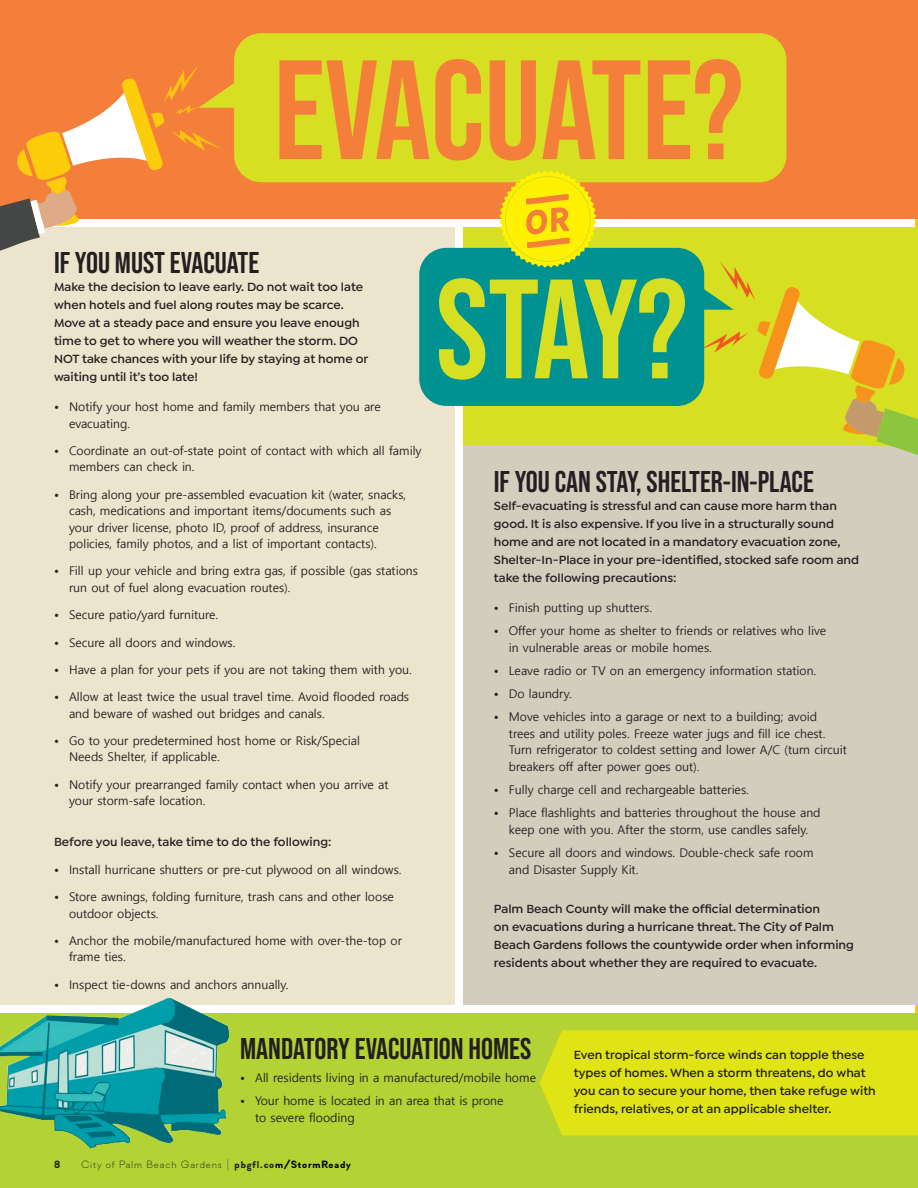
<style>
.page{position:relative;width:918px;height:1188px;background:#fff}
.page>*{position:absolute;margin:0;border:0;box-sizing:border-box;transform-origin:0 0}
.Page8_9_Subheads{font:700 141px "Bebas Neue Pro";color:#f47f3a}
.Page8_9_Subheads-2{font:700 141px "Bebas Neue Pro";color:#d6df21}
.Page8_9_Subheads-3{font:700 30px "Bebas Neue Pro";color:#231f20}
.HurricaneGuide_IsidoraCopy_8_4BOLD{font:600 12.6px/18px "Isidora Sans";color:#231f20}
.Pages8_9_BulletPoints{font:12px/16.5px "Malgun Gothic";color:#231f20}
.t1{font:300 10.5px "Soin Sans Pro";letter-spacing:.08em;color:#231f20}
.t2{font:700 10.5px "Soin Sans Pro";color:#231f20}
.s1{font-weight:100;font-size:18px}
.s2{font-weight:700}
.s3{font-weight:700;color:#000}
</style>
<div class="page">
<div style="left:0;top:1013px;width:918px;height:175px;background:#b3d234"></div>
<div style="left:540px;top:1030px;width:378px;height:105px;background:#e0e415"></div>
<div style="left:0;top:227px;width:454px;height:777px;background:#ece4cc"></div>
<div style="left:464px;top:419px;width:454px;height:585px;background:#d3cdbe"></div>
<div style="left:0;top:0;width:918px;height:218px;background:#f47f3a"></div>
<div style="left:464px;top:227px;width:454px;height:219px;background:#d6df21"></div>
<div style="left:234px;top:33px;width:552px;height:149px;background:#d6df21;border-radius:27px"></div>
<svg style="left:0;top:64px;width:242px;height:187px"></svg>
<svg style="left:690px;top:261px;width:228px;height:194px"></svg>
<div style="left:419px;top:248px;width:285px;height:158px;background:#009290;border-radius:27px"></div>
<img style="left:0;top:998px;width:229px;height:150px">
<svg style="left:499px;top:171px;width:97px;height:97px"></svg>
<p class="Page8_9_Subheads" style="left:274px;top:30px;width:471px">EVACUATE?</p>
<p class="Page8_9_Subheads-3" style="left:54px;top:245px;width:207px">IF YOU MUST EVACUATE</p>
<p class="HurricaneGuide_IsidoraCopy_8_4BOLD" style="left:54px;top:278px;width:316px">Make the decision to leave early. Do not wait too late when hotels and fuel along routes may be scarce.<br>Move at a steady pace and ensure you leave enough time to get to where you will weather the storm. DO NOT take chances with your life by staying at home or waiting until it’s too late!</p>
<p class="Pages8_9_BulletPoints" style="left:69px;top:399px;width:313px;text-indent:-15px">• Notify your host home and family members that you are evacuating.</p>
<p class="Pages8_9_BulletPoints" style="left:69px;top:442px;width:354px;text-indent:-15px">• Coordinate an out-of-state point of contact with which all family members can check in.</p>
<p class="Pages8_9_BulletPoints" style="left:69px;top:486px;width:339px;text-indent:-15px">• Bring along your pre-assembled evacuation kit (water, snacks, cash, medications and important items/documents such as your driver license, photo ID, proof of address, insurance policies, family photos, and a list of important contacts).</p>
<p class="Pages8_9_BulletPoints" style="left:69px;top:563px;width:351px;text-indent:-15px">• Fill up your vehicle and bring extra gas, if possible (gas stations run out of fuel along evacuation routes).</p>
<p class="Pages8_9_BulletPoints" style="left:54px;top:607px;width:166px">• Secure patio/yard furniture.</p>
<p class="Pages8_9_BulletPoints" style="left:54px;top:634px;width:183px">• Secure all doors and windows.</p>
<p class="Pages8_9_BulletPoints" style="left:54px;top:661px;width:359px">• Have a plan for your pets if you are not taking them with you.</p>
<p class="Pages8_9_BulletPoints" style="left:69px;top:689px;width:342px;text-indent:-15px">• Allow at least twice the usual travel time. Avoid flooded roads and beware of washed out bridges and canals.</p>
<p class="Pages8_9_BulletPoints" style="left:69px;top:733px;width:293px;text-indent:-15px">• Go to your predetermined host home or Risk/Special<br>Needs Shelter, if applicable.</p>
<p class="Pages8_9_BulletPoints" style="left:69px;top:776px;width:321px;text-indent:-15px">• Notify your prearranged family contact when you arrive at your storm-safe location.</p>
<p class="HurricaneGuide_IsidoraCopy_8_4BOLD" style="left:54px;top:833px;width:279px">Before you leave, take time to do the following:</p>
<p class="Pages8_9_BulletPoints" style="left:54px;top:861px;width:349px">• Install hurricane shutters or pre-cut plywood on all windows.</p>
<p class="Pages8_9_BulletPoints" style="left:69px;top:889px;width:326px;text-indent:-15px">• Store awnings, folding furniture, trash cans and other loose outdoor objects.</p>
<p class="Pages8_9_BulletPoints" style="left:69px;top:933px;width:334px;text-indent:-15px">• Anchor the mobile/manufactured home with over-the-top or frame ties.</p>
<p class="Pages8_9_BulletPoints" style="left:54px;top:976px;width:236px">• Inspect tie-downs and anchors annually.</p>
<p class="Page8_9_Subheads-2" style="left:436px;top:249px;width:253px">STAY?</p>
<p class="Page8_9_Subheads-3" style="left:494px;top:464px;width:321px">IF YOU CAN STAY, SHELTER-IN-PLACE</p>
<p class="HurricaneGuide_IsidoraCopy_8_4BOLD" style="left:494px;top:497px;width:367px">Self-evacuating is stressful and can cause more harm than good. It is also expensive. If you live in a structurally sound home and are not located in a mandatory evacuation zone, Shelter-In-Place in your pre-identified, stocked safe room and take the following precautions:</p>
<p class="Pages8_9_BulletPoints" style="left:494px;top:599px;width:160px">• Finish putting up shutters.</p>
<p class="Pages8_9_BulletPoints" style="left:509px;top:623px;width:319px;text-indent:-15px">• Offer your home as shelter to friends or relatives who live in vulnerable areas or mobile homes.</p>
<p class="Pages8_9_BulletPoints" style="left:494px;top:662px;width:324px">• Leave radio or TV on an emergency information station.</p>
<p class="Pages8_9_BulletPoints" style="left:494px;top:686px;width:79px">• Do laundry.</p>
<p class="Pages8_9_BulletPoints" style="left:509px;top:709px;width:339px;text-indent:-15px">• Move vehicles into a garage or next to a building; avoid<br>trees and utility poles. Freeze water jugs and fill ice chest.<br>Turn refrigerator to coldest setting and lower A/C (turn circuit breakers off after power goes out).</p>
<p class="Pages8_9_BulletPoints" style="left:494px;top:782px;width:257px">• Fully charge cell and rechargeable batteries.</p>
<p class="Pages8_9_BulletPoints" style="left:494px;top:805px;width:328px;text-align:center">• Place flashlights and batteries throughout the house and keep one with you. After the storm, use candles safely.</p>
<p class="Pages8_9_BulletPoints" style="left:509px;top:845px;width:306px;text-indent:-15px">• Secure all doors and windows. Double-check safe room and Disaster Supply Kit.</p>
<p class="HurricaneGuide_IsidoraCopy_8_4BOLD" style="left:494px;top:899px;width:362px">Palm Beach County will make the official determination<br>on evacuations during a hurricane threat. The City of Palm Beach Gardens follows the countywide order when informing residents about whether they are required to evacuate.</p>
<p class="Page8_9_Subheads-3" style="left:240px;top:1031px;width:293px">MANDATORY EVACUATION HOMES</p>
<p class="Pages8_9_BulletPoints" style="left:240px;top:1070px;width:298px">• All residents living in a manufactured/mobile home</p>
<p class="Pages8_9_BulletPoints" style="left:255px;top:1093px;width:250px;text-indent:-15px">• Your home is located in an area that is prone to severe flooding</p>
<p class="t2" style="left:54px;top:1158px;width:8px">8</p>
<p class="t1" style="left:81px;top:1158px;width:272px">City of Palm Beach Gardens <span class="s1">l</span> <span class="s2">pbgfl.co</span><span class="s3">m/StormReady</span></p>
<p class="HurricaneGuide_IsidoraCopy_8_4BOLD" style="left:574px;top:1046px;width:304px">Even tropical storm-force winds can topple these types of homes. When a storm threatens, do what you can to secure your home, then take refuge with friends, relatives, or at an applicable shelter.</p>
</div>
